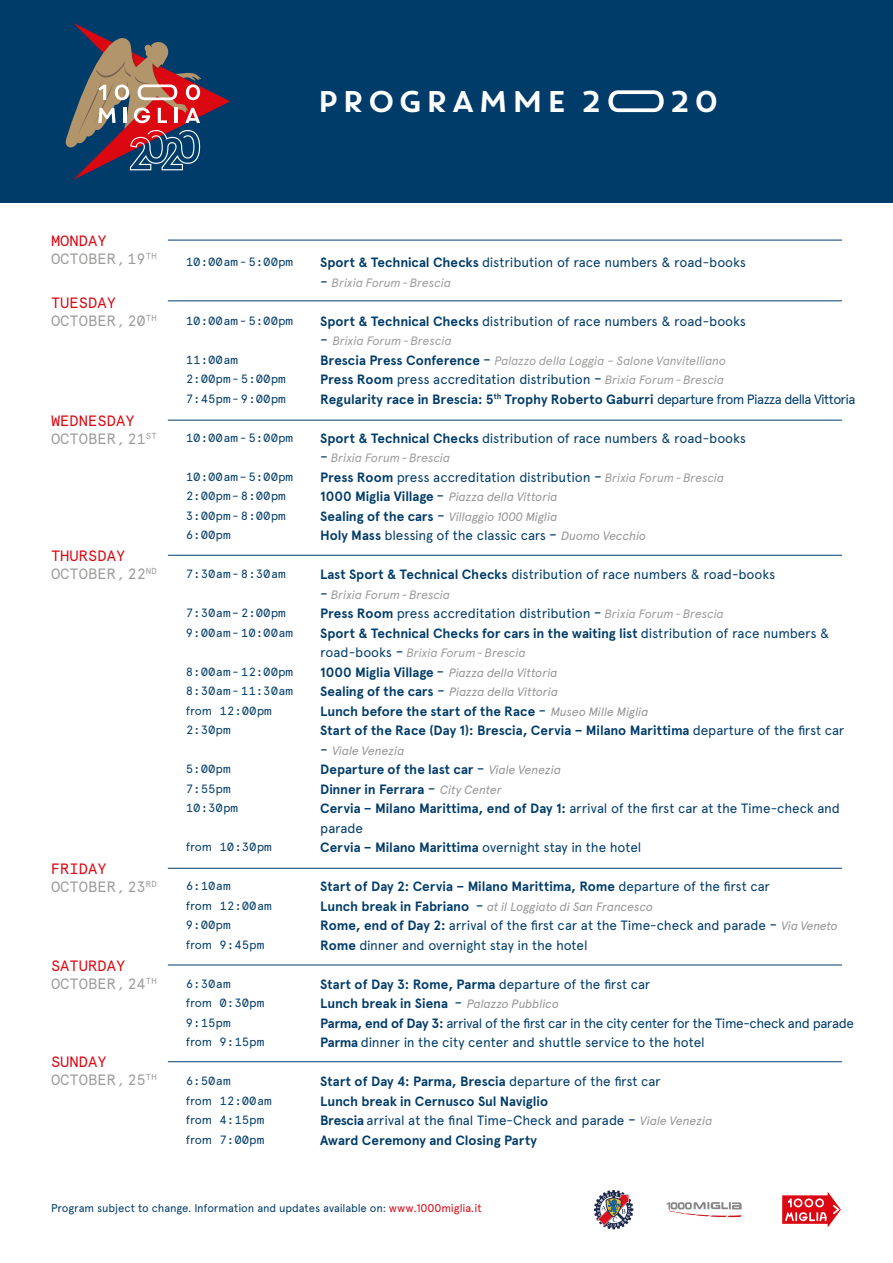
<style>
.page{position:relative;width:893px;height:1263px;background:#fff}
.page>*{position:absolute;margin:0;border:0;box-sizing:border-box;transform-origin:0 0}
.t1{font:30px "Core Circus";color:#fff}
.t2{font:15px/18px "Apercu Pro Mono";color:#9d9d9c}
.t3{font:13.5px/19.5px "Apercu Pro";letter-spacing:-.01em;color:#003c6a}
.t4{font:700 13.5px/19.5px "Apercu Pro";letter-spacing:-.005em;color:#003c6a}
.t5{font:italic 12.15px/19.5px "Apercu Pro";letter-spacing:-.015em;color:#969696}
.t6{font:italic 12.15px/19.5px "Apercu Pro";letter-spacing:-.02em;color:#9d9d9c}
.t7{font:12px/19.5px "Apercu Pro Mono";color:#003c6a}
.t8{font:11.25px "Apercu Pro";letter-spacing:-.01em;color:#003c6a}
.s1{color:#db0812}
.s2{font-family:"Apercu Pro"}
.s3{font-weight:700}
.s4{font-style:normal;font-size:16.2px;color:#003c6a}
.s5{font-weight:700;font-style:normal;font-size:13.5px;color:#003c6a}
.s6{font-size:16.2px}
.s7{font-style:italic;font-size:12.15px;color:#9d9d9c}
.s8{font-style:italic;font-size:12.15px;color:#969696}
.s9{font-style:normal;font-size:13.5px;color:#003c6a}
.s10{color:#9d9d9c}
.s11{font-weight:400;font-size:16.2px}
.s12{font-weight:400;font-style:italic;font-size:12.15px;color:#969696}
.s13{font-weight:400}
</style>
<div class="page">
<hr style="left:168px;top:240px;width:674px;height:1px;background:#003c6a">
<hr style="left:168px;top:300px;width:674px;height:1px;background:#003c6a">
<hr style="left:168px;top:420px;width:674px;height:1px;background:#003c6a">
<hr style="left:168px;top:555px;width:674px;height:1px;background:#003c6a">
<hr style="left:168px;top:868px;width:674px;height:1px;background:#003c6a">
<hr style="left:168px;top:965px;width:674px;height:1px;background:#003c6a">
<hr style="left:168px;top:1061px;width:674px;height:1px;background:#003c6a">
<svg style="left:782px;top:1192px;width:59px;height:36px"></svg>
<svg style="left:594px;top:1190px;width:40px;height:40px"></svg>
<svg style="left:666px;top:1202px;width:76px;height:15px"></svg>
<div style="left:0;top:0;width:893px;height:202px;background:#003c6a"></div>
<svg style="left:66px;top:23px;width:164px;height:157px"></svg>
<svg style="left:608px;top:90px;width:56px;height:22px"></svg>
<h1 class="t1" style="left:316px;top:81px;width:289px">PROGRAMme 2</h1>
<h1 class="t1" style="left:668px;top:81px;width:54px">20</h1>
<p class="t2" style="left:51px;top:231px;width:107px"><span class="s1">MONDAY<br></span>OCTOBER,19<sup>TH</sup></p>
<p class="t2" style="left:51px;top:293px;width:107px"><span class="s1">TUESDAY<br></span>OCTOBER,20<sup>TH</sup></p>
<p class="t2" style="left:51px;top:410px;width:107px"><span class="s1">WEDNESDAY<br></span>OCTOBER,21<sup>ST</sup></p>
<p class="t2" style="left:51px;top:546px;width:107px"><span class="s1">THURSDAY<br></span>OCTOBER,22<sup>ND</sup></p>
<p class="t2" style="left:51px;top:859px;width:107px"><span class="s1">FRIDAY<br></span>OCTOBER,23<sup>RD</sup></p>
<p class="t2" style="left:51px;top:955px;width:107px"><span class="s1">SATURDAY<br></span>OCTOBER,24<sup>TH</sup></p>
<p class="t2" style="left:51px;top:1052px;width:107px"><span class="s1">SUNDAY<br></span>OCTOBER,25<sup>TH</sup></p>
<p class="t7" style="left:186px;top:251px;width:109px">10:00am-5:00pm</p>
<p class="t7" style="left:186px;top:310px;width:109px">10:00am-5:00pm</p>
<p class="t7" style="left:186px;top:349px;width:101px">11:00am<br>2:00pm-5:00pm<br>7:45pm-9:00pm</p>
<p class="t7" style="left:186px;top:427px;width:109px">10:00am-5:00pm</p>
<p class="t7" style="left:186px;top:466px;width:109px">10:00am–5:00pm<br>2:00pm–8:00pm<br>3:00pm-8:00pm<br>6:00pm</p>
<p class="t7" style="left:186px;top:563px;width:101px">7:30am-8:30am</p>
<p class="t7" style="left:186px;top:602px;width:109px">7:30am–2:00pm<br>9:00am-10:00am</p>
<p class="t7" style="left:186px;top:661px;width:109px">8:00am-12:00pm<br>8:30am-11:30am <span class="s2">from</span> 12:00pm<br>2:30pm</p>
<p class="t7" style="left:186px;top:758px;width:54px">5:00pm<br>7:55pm<br>10:30pm</p>
<p class="t7" style="left:186px;top:836px;width:87px"><span class="s2">from</span> 10:30pm</p>
<p class="t7" style="left:186px;top:875px;width:87px">6:10am<br><span class="s2">from</span> 12:00am<br>9:00pm<br><span class="s2">from</span> 9:45pm</p>
<p class="t7" style="left:186px;top:973px;width:80px">6:30am<br><span class="s2">from</span> 0:30pm<br>9:15pm<br><span class="s2">from</span> 9:15pm</p>
<p class="t7" style="left:186px;top:1070px;width:87px">6:50am<br><span class="s2">from</span> 12:00am <span class="s2">from</span> 4:15pm <span class="s2">from</span> 7:00pm</p>
<p class="t3" style="left:320px;top:252px;width:427px"><span class="s3">Sport &amp; Technical Checks</span> distribution of race numbers &amp; road-books</p>
<p class="t6" style="left:320px;top:272px;width:132px"><span class="s4">-</span> Brixia Forum-Brescia</p>
<p class="t3" style="left:320px;top:310px;width:427px"><span class="s3">Sport &amp; Technical Checks</span> distribution of race numbers &amp; road-books</p>
<p class="t6" style="left:320px;top:330px;width:407px"><span class="s4">-</span> Brixia Forum-Brescia<br><span class="s5">Brescia Press Conference</span> <span class="s4">-</span> Palazzo della Loggia – Salone Vanvitelliano</p>
<p class="t3" style="left:320px;top:369px;width:537px"><span class="s3">Press Room</span> press accreditation distribution <span class="s6">-</span> <span class="s7">Brixia Forum-Brescia<br></span><span class="s3">Regularity race in Brescia: 5</span><sup>th</sup> <span class="s3">Trophy Roberto Gaburri</span> departure from Piazza della Vittoria</p>
<p class="t3" style="left:320px;top:427px;width:427px"><span class="s3">Sport &amp; Technical Checks</span> distribution of race numbers &amp; road-books</p>
<p class="t6" style="left:320px;top:447px;width:132px"><span class="s4">-</span> Brixia Forum-Brescia</p>
<p class="t3" style="left:320px;top:466px;width:406px"><span class="s3">Press Room</span> press accreditation distribution <span class="s6">-</span> <span class="s7">Brixia Forum-Brescia</span></p>
<p class="t5" style="left:320px;top:486px;width:239px"><span class="s5">1000 Miglia Village</span> <span class="s4">-</span> Piazza della Vittoria<br><span class="s5">Sealing of the cars</span> <span class="s4">-</span> Villaggio 1000 Miglia</p>
<p class="t3" style="left:320px;top:525px;width:327px"><span class="s3">Holy Mass</span> blessing of the classic cars <span class="s6">-</span> <span class="s8">Duomo Vecchio</span></p>
<p class="t3" style="left:320px;top:564px;width:457px"><span class="s3">Last Sport &amp; Technical Checks</span> distribution of race numbers &amp; road-books</p>
<p class="t6" style="left:320px;top:584px;width:132px"><span class="s4">-</span> Brixia Forum-Brescia</p>
<p class="t3" style="left:320px;top:603px;width:511px"><span class="s3">Press Room</span> press accreditation distribution <span class="s6">-</span> <span class="s7">Brixia Forum-Brescia<br></span><span class="s3">Sport &amp; Technical Checks for cars in the waiting list</span> distribution of race numbers &amp;</p>
<p class="t5" style="left:320px;top:642px;width:239px"><span class="s9">road-books</span> <span class="s4">-</span> <span class="s10">Brixia Forum-Brescia<br></span><span class="s5">1000 Miglia Village</span> <span class="s4">-</span> Piazza della Vittoria<br><span class="s5">Sealing of the cars</span> <span class="s4">-</span> Piazza della Vittoria</p>
<p class="t4" style="left:320px;top:701px;width:526px">Lunch before the start of the Race <span class="s11">-</span> <span class="s12">Museo Mille Miglia<br></span>Start of the Race (Day 1): Brescia, Cervia – Milano Marittima <span class="s13">departure of the first car</span></p>
<p class="t5" style="left:320px;top:740px;width:86px"><span class="s4">-</span> Viale Venezia</p>
<p class="t4" style="left:320px;top:759px;width:521px">Departure of the last car <span class="s11">-</span> <span class="s12">Viale Venezia<br></span>Dinner in Ferrara <span class="s11">-</span> <span class="s12">City Center<br></span>Cervia – Milano Marittima, end of Day 1: <span class="s13">arrival of the first car at the Time-check and parade<br></span>Cervia – Milano Marittima <span class="s13">overnight stay in the hotel</span></p>
<p class="t4" style="left:320px;top:876px;width:451px">Start of Day 2: Cervia – Milano Marittima, Rome <span class="s13">departure of the first car</span></p>
<p class="t5" style="left:320px;top:896px;width:334px"><span class="s5">Lunch break in Fabriano</span> <span class="s4">-</span> at il Loggiato di San Francesco</p>
<p class="t3" style="left:320px;top:915px;width:519px"><span class="s3">Rome, end of Day 2:</span> arrival of the first car at the Time-check and parade <span class="s6">-</span> <span class="s8">Via Veneto<br></span><span class="s3">Rome</span> dinner and overnight stay in the hotel</p>
<p class="t3" style="left:320px;top:973px;width:535px"><span class="s3">Start of Day 3: Rome, Parma</span> departure of the first car<br><span class="s3">Lunch break in Siena</span> <span class="s6">-</span> <span class="s8">Palazzo Pubblico<br></span><span class="s3">Parma, end of Day 3:</span> arrival of the first car in the city center for the Time-check and parade <span class="s3">Parma</span> dinner in the city center and shuttle service to the hotel</p>
<p class="t4" style="left:320px;top:1071px;width:394px">Start of Day 4: Parma, Brescia <span class="s13">departure of the first car<br></span>Lunch break in Cernusco Sul Naviglio<br>Brescia <span class="s13">arrival at the final Time-Check and parade</span> <span class="s11">-</span> <span class="s12">Viale Venezia </span>Award Ceremony and Closing Party</p>
<p class="t8" style="left:51px;top:1200px;width:432px">Program subject to change. Information and updates available on: <span class="s1">www.1000miglia.it</span></p>
</div>
